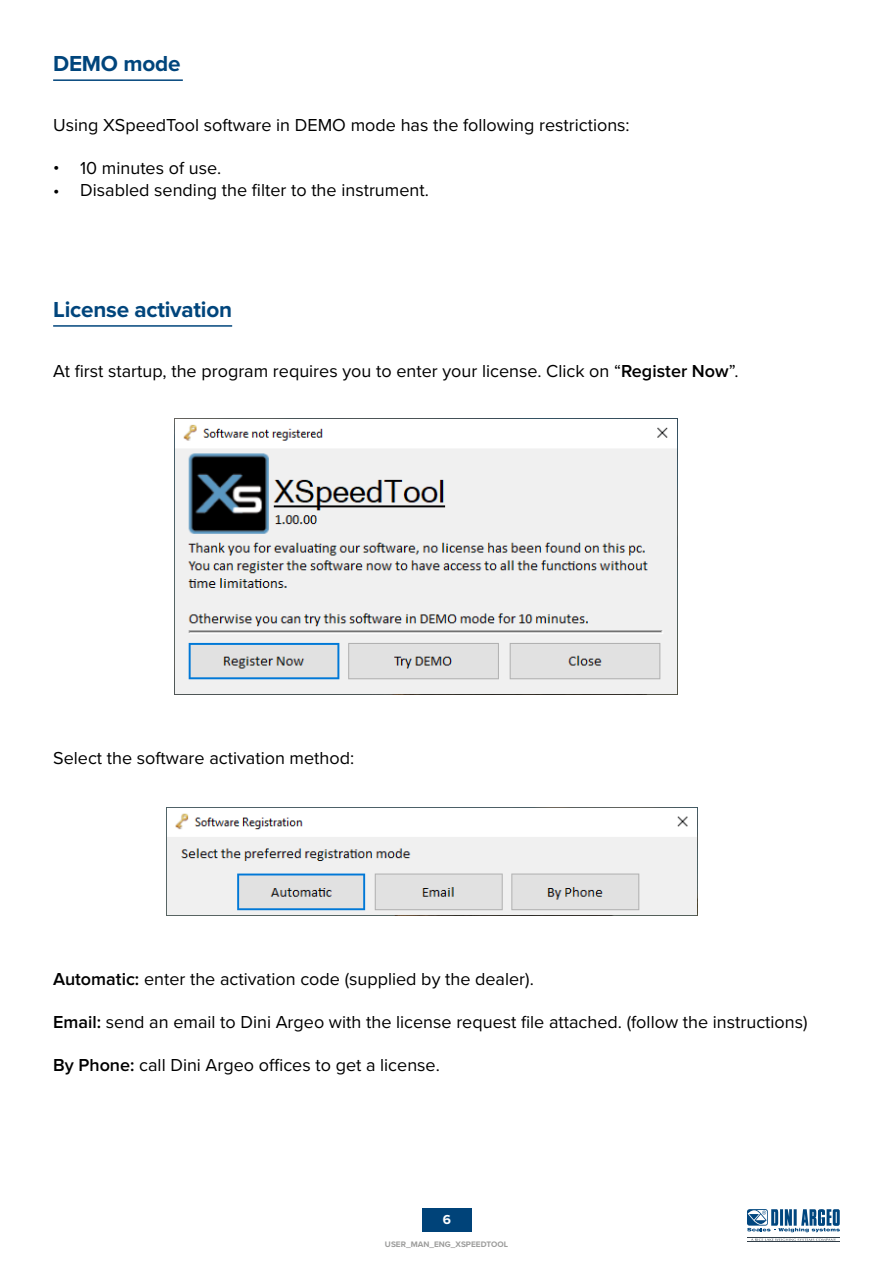
<style>
.page{position:relative;width:893px;height:1263px;background:#fff}
.page>*{position:absolute;margin:0;border:0;box-sizing:border-box;transform-origin:0 0}
.t1{font:700 22.5px "Proxima Nova";letter-spacing:-.01em;color:#00457c}
.t2{font:18px "Proxima Nova";color:#000}
.t3{font:700 13.5px "Proxima Nova";color:#fff}
.t4{font:700 8.25px "Proxima Nova";color:#9d9d9c}
.s1{font-weight:600}
</style>
<div class="page">
<div style="left:422px;top:1208px;width:49px;height:24px;background:#004379"></div>
<svg style="left:747px;top:1209px;width:93px;height:23px"></svg>
<svg style="left:751px;top:1238px;width:85px;height:3px"></svg>
<hr style="left:747px;top:1237px;width:93px;height:1px;background:#323f49">
<hr style="left:747px;top:1242px;width:93px;height:1px;background:#323f49">
<img style="left:174px;top:418px;width:504px;height:276px">
<img style="left:166px;top:807px;width:531px;height:109px">
<hr style="left:53px;top:325px;width:179px;height:2px;background:#00457c">
<hr style="left:53px;top:79px;width:130px;height:2px;background:#00457c">
<p class="t1" style="left:53px;top:47px;width:129px">DEMO mode</p>
<p class="t2" style="left:53px;top:112px;width:578px">Using XSpeedTool software in DEMO mode has the following restrictions:</p>
<p class="t2" style="left:53px;top:155px;width:170px">• 10 minutes of use.</p>
<p class="t2" style="left:53px;top:177px;width:377px">• Disabled sending the filter to the instrument.</p>
<p class="t1" style="left:53px;top:292px;width:181px">License activation</p>
<p class="t2" style="left:53px;top:357px;width:687px">At first startup, the program requires you to enter your license. Click on “<span class="s1">Register Now</span>”.</p>
<p class="t2" style="left:53px;top:744px;width:303px">Select the software activation method:</p>
<p class="t2" style="left:53px;top:965px;width:482px"><span class="s1">Automatic:</span> enter the activation code (supplied by the dealer).</p>
<p class="t2" style="left:53px;top:1008px;width:756px"><span class="s1">Email:</span> send an email to Dini Argeo with the license request file attached. (follow the instructions)</p>
<p class="t2" style="left:53px;top:1052px;width:388px"><span class="s1">By Phone:</span> call Dini Argeo offices to get a license.</p>
<p class="t3" style="left:443px;top:1209px;width:10px">6</p>
<p class="t4" style="left:385px;top:1238px;width:124px">USER_MAN_ENG_XSPEEDTOOL</p>
</div>
